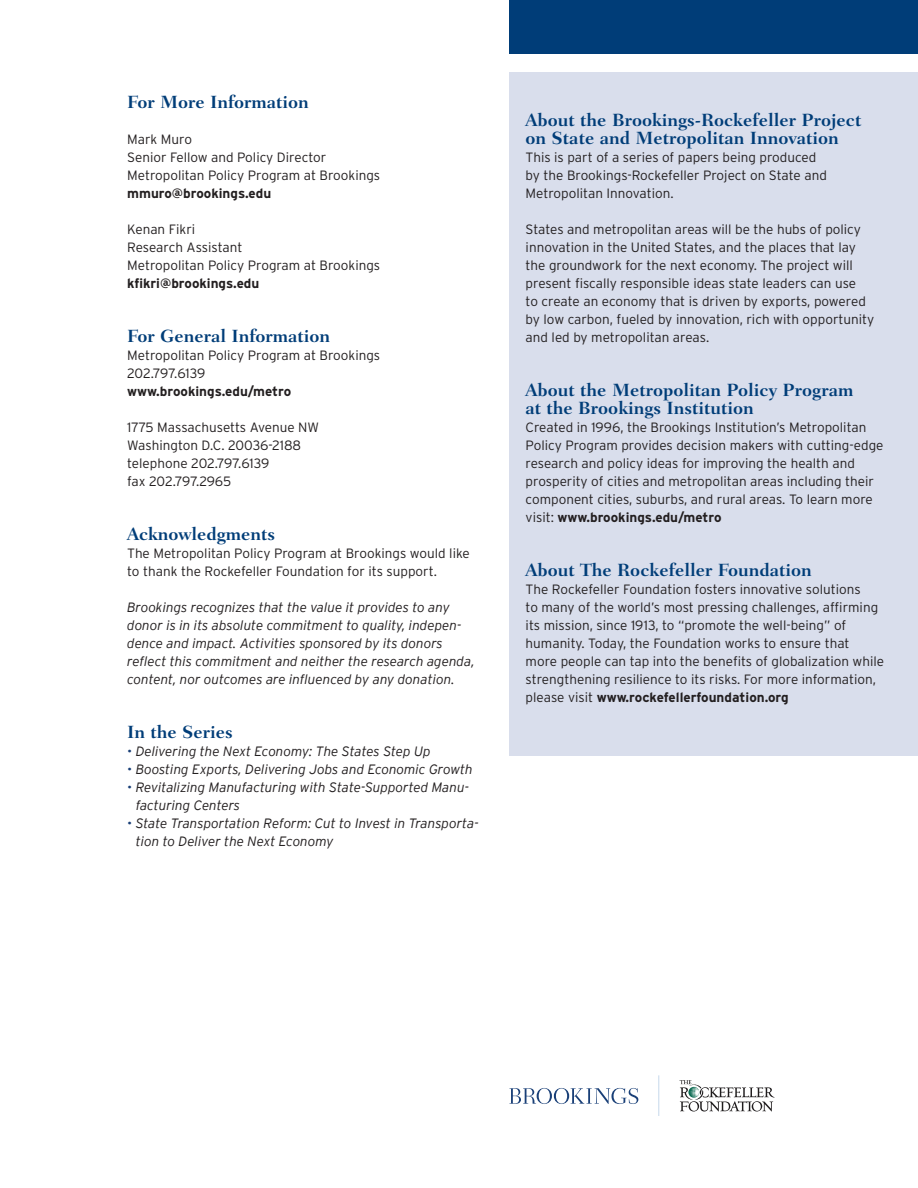
<style>
.page{position:relative;width:918px;height:1188px;background:#fff}
.page>*{position:absolute;margin:0;border:0;box-sizing:border-box;transform-origin:0 0}
.Head_Findings{font:700 18px/18px "Fairfield LH";color:#003d78}
.Head3{font:700 18px "Fairfield LH";color:#003d78}
.Findings_Text{font:300 13.5px/18px "Interstate";color:#231f20}
.Body_no_indent{font:italic 300 13.5px/18px "Interstate";color:#231f20}
.Body_no_indent-2{font:300 13.5px/18px "Interstate";color:#231f20}
.Body_no_indent-3{font:700 13.5px "Interstate";color:#231f20}
.Findings_Text-2{font:700 13.5px "Interstate";color:#231f20}
.Body_no_indent-4{font:300 13.5px "Interstate";letter-spacing:-.02em;color:#231f20}
.s1{color:#193f77}
.s2{font-weight:300}
.s3{font-weight:700}
</style>
<div class="page">
<div style="left:509px;top:0;width:409px;height:54px;background:#003d78"></div>
<svg style="left:509px;top:1088px;width:129px;height:16px"></svg>
<hr style="left:658px;top:1075px;width:1px;height:41px;background:#c7d8eb">
<svg style="left:680px;top:1080px;width:95px;height:32px"></svg>
<div style="left:509px;top:72px;width:409px;height:684px;background:#d9deec"></div>
<p class="Head3" style="left:127px;top:92px;width:183px">For More Information</p>
<p class="Body_no_indent-2" style="left:127px;top:130px;width:66px">Mark Muro</p>
<p class="Body_no_indent-2" style="left:127px;top:148px;width:201px">Senior Fellow and Policy Director</p>
<p class="Body_no_indent-2" style="left:127px;top:166px;width:255px">Metropolitan Policy Program at Brookings</p>
<p class="Body_no_indent-3" style="left:127px;top:186px;width:146px">mmuro@brookings.edu</p>
<p class="Body_no_indent-2" style="left:127px;top:220px;width:70px">Kenan Fikri</p>
<p class="Body_no_indent-2" style="left:127px;top:238px;width:117px">Research Assistant</p>
<p class="Body_no_indent-2" style="left:127px;top:256px;width:255px">Metropolitan Policy Program at Brookings</p>
<p class="Body_no_indent-3" style="left:127px;top:276px;width:134px">kfikri@brookings.edu</p>
<p class="Head3" style="left:127px;top:326px;width:205px">For General Information</p>
<p class="Body_no_indent-2" style="left:127px;top:346px;width:255px">Metropolitan Policy Program at Brookings</p>
<p class="Body_no_indent-4" style="left:127px;top:366px;width:80px">202.797.6139</p>
<p class="Body_no_indent-3" style="left:127px;top:384px;width:166px">www.brookings.edu/metro</p>
<p class="Body_no_indent-2" style="left:127px;top:418px;width:193px">1775 Massachusetts Avenue NW</p>
<p class="Body_no_indent-2" style="left:127px;top:436px;width:176px">Washington D.C. 20036-2188</p>
<p class="Body_no_indent-2" style="left:127px;top:454px;width:144px">telephone 202.797.6139</p>
<p class="Body_no_indent-4" style="left:127px;top:474px;width:106px">fax 202.797.2965</p>
<p class="Head3" style="left:127px;top:524px;width:150px">Acknowledgments</p>
<p class="Body_no_indent-2" style="left:127px;top:544px;width:344px">The Metropolitan Policy Program at Brookings would like to thank the Rockefeller Foundation for its support.</p>
<p class="Body_no_indent" style="left:127px;top:598px;width:349px">Brookings recognizes that the value it provides to any donor is in its absolute commitment to quality, indepen&shy;dence and impact. Activities sponsored by its donors reflect this commitment and neither the research agenda, content, nor outcomes are influenced by any donation.</p>
<p class="Head3" style="left:127px;top:722px;width:107px">In the Series</p>
<p class="Body_no_indent" style="left:127px;top:742px;width:305px"><span class="s1">•</span> Delivering the Next Economy: The States Step Up</p>
<p class="Body_no_indent" style="left:127px;top:760px;width:347px"><span class="s1">•</span> Boosting Exports, Delivering Jobs and Economic Growth</p>
<p class="Body_no_indent" style="left:136px;top:778px;width:335px;text-indent:-9px"><span class="s1">•</span> Revitalizing Manufacturing with State-Supported Manu&shy;facturing Centers</p>
<p class="Body_no_indent" style="left:136px;top:814px;width:344px;text-indent:-9px"><span class="s1">•</span> State Transportation Reform: Cut to Invest in Transporta&shy;tion to Deliver the Next Economy</p>
<p class="Head_Findings" style="left:526px;top:111px;width:337px">About the Brookings-Rockefeller Project on State and Metropolitan Innovation</p>
<p class="Findings_Text" style="left:526px;top:148px;width:292px">This is part of a series of papers being produced</p>
<p class="Findings_Text" style="left:526px;top:166px;width:303px">by the Brookings-Rockefeller Project on State and</p>
<p class="Findings_Text" style="left:526px;top:184px;width:150px">Metropolitan Innovation.</p>
<p class="Findings_Text" style="left:526px;top:220px;width:337px">States and metropolitan areas will be the hubs of policy</p>
<p class="Findings_Text" style="left:526px;top:238px;width:332px">innovation in the United States, and the places that lay</p>
<p class="Findings_Text" style="left:526px;top:256px;width:329px">the groundwork for the next economy. The project will</p>
<p class="Findings_Text" style="left:526px;top:274px;width:332px">present fiscally responsible ideas state leaders can use</p>
<p class="Findings_Text" style="left:526px;top:292px;width:342px">to create an economy that is driven by exports, powered</p>
<p class="Findings_Text" style="left:526px;top:310px;width:350px">by low carbon, fueled by innovation, rich with opportunity</p>
<p class="Findings_Text" style="left:526px;top:328px;width:185px">and led by metropolitan areas.</p>
<p class="Head_Findings" style="left:526px;top:381px;width:329px">About the Metropolitan Policy Program at the Brookings Institution</p>
<p class="Findings_Text" style="left:526px;top:418px;width:342px">Created in 1996, the Brookings Institution’s Metropolitan</p>
<p class="Findings_Text" style="left:526px;top:436px;width:359px">Policy Program provides decision makers with cutting-edge</p>
<p class="Findings_Text" style="left:526px;top:454px;width:331px">research and policy ideas for improving the health and</p>
<p class="Findings_Text" style="left:526px;top:472px;width:350px">prosperity of cities and metropolitan areas including their</p>
<p class="Findings_Text" style="left:526px;top:490px;width:349px">component cities, suburbs, and rural areas. To learn more</p>
<p class="Findings_Text-2" style="left:526px;top:510px;width:197px"><span class="s2">visit:</span> www.brookings.edu/metro</p>
<p class="Head_Findings" style="left:526px;top:561px;width:288px">About The Rockefeller Foundation</p>
<p class="Findings_Text" style="left:526px;top:580px;width:337px">The Rockefeller Foundation fosters innovative solutions</p>
<p class="Findings_Text" style="left:526px;top:598px;width:354px">to many of the world’s most pressing challenges, affirming</p>
<p class="Findings_Text" style="left:526px;top:616px;width:360px">its mission, since 1913, to “promote the well-being” of humanity. Today, the Foundation works to ensure that more people can tap into the benefits of globalization while strengthening resilience to its risks. For more information, please visit <span class="s3">www.rockefellerfoundation.org</span></p>
</div>
